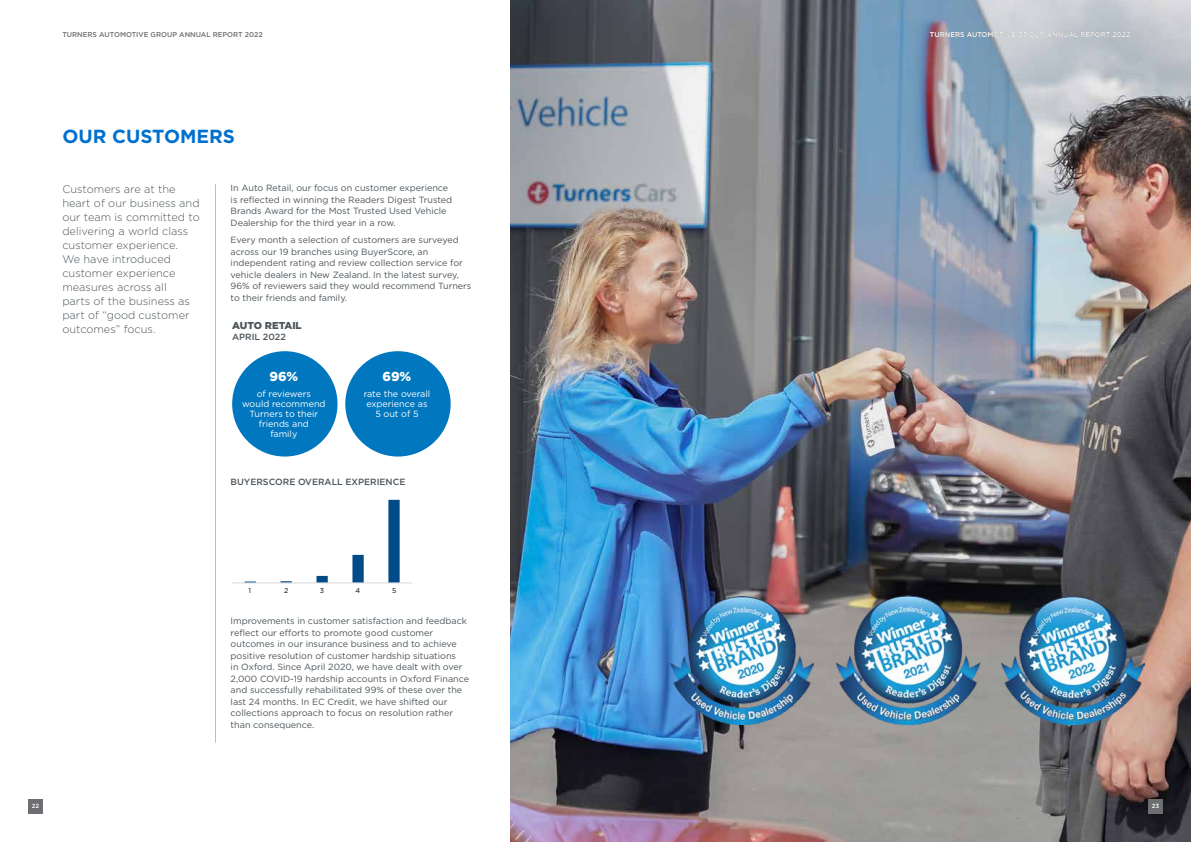
<style>
.page{position:relative;width:1191px;height:842px;background:#fff}
.page>*{position:absolute;margin:0;border:0;box-sizing:border-box;transform-origin:0 0}
.t1{font:700 18.9px "Gotham";color:#0070ce}
.t2{font:900 13px "Gotham";color:#fff}
.t3{font:300 11px/14px "Gotham";color:#4d555b}
.t4{font:900 10px "Gotham";color:#4d555b}
.t5{font:9px/11.5px "Gotham";color:#4d555b}
.t6{font:9px/10px "Gotham";color:#fff;text-align:center}
.t7{font:500 9px "Gotham";color:#4d555b}
.t8{font:500 7px "Gotham";color:#6d6e71}
.t9{font:500 7px "Gotham";color:#fff}
.t10{font:7px "Gotham";color:#000}
.t11{font:500 6px "Gotham";color:#fff}
</style>
<div class="page">
<hr style="left:215px;top:184px;width:1px;height:559px;background:#bcbec0">
<div style="left:232px;top:351px;width:105px;height:105px;background:#0077be;border-radius:50%"></div>
<div style="left:345px;top:351px;width:105px;height:105px;background:#0077be;border-radius:50%"></div>
<img style="left:511px;top:0;width:680px;height:842px">
<img style="left:833px;top:587px;width:149px;height:148px">
<img style="left:1002px;top:597px;width:142px;height:128px">
<img style="left:670px;top:597px;width:144px;height:128px">
<svg style="left:245px;top:500px;width:155px;height:82px"></svg>
<hr style="left:232px;top:582px;width:180px;height:1px;background:#d8d8d8">
<div style="left:1148px;top:799px;width:14px;height:15px;background:#6d6e71"></div>
<div style="left:28px;top:799px;width:15px;height:15px;background:#6d6e71"></div>
<p class="t8" style="left:62px;top:30px;width:202px">TURNERS AUTOMOTIVE GROUP ANNUAL REPORT 2022</p>
<p class="t9" style="left:930px;top:30px;width:202px">TURNERS AUTOMOTIVE GROUP ANNUAL REPORT 2022</p>
<h1 class="t1" style="left:62px;top:123px;width:174px">OUR CUSTOMERS</h1>
<p class="t3" style="left:62px;top:182px;width:139px">Customers are at the heart of our business and our team is committed to delivering a world class customer experience.<br>We have introduced customer experience measures across all<br>parts of the business as part of “good customer outcomes” focus.</p>
<p class="t5" style="left:231px;top:182px;width:223px">In Auto Retail, our focus on customer experience is reflected in winning the Readers Digest Trusted Brands Award for the Most Trusted Used Vehicle Dealership for the third year in a row.</p>
<p class="t5" style="left:231px;top:234px;width:242px">Every month a selection of customers are surveyed across our 19 branches using BuyerScore, an independent rating and review collection service for vehicle dealers in New Zealand. In the latest survey, 96% of reviewers said they would recommend Turners to their friends and family.</p>
<p class="t4" style="left:232px;top:319px;width:71px">AUTO RETAIL</p>
<p class="t7" style="left:232px;top:331px;width:55px">APRIL 2022</p>
<h2 class="t2" style="left:269px;top:369px;width:30px">96%</h2>
<p class="t6" style="left:242px;top:388px;width:85px">of reviewers would recommend<br>Turners to their friends and<br>family</p>
<h2 class="t2" style="left:382px;top:369px;width:30px">69%</h2>
<p class="t6" style="left:364px;top:388px;width:68px">rate the overall experience as<br>5 out of 5</p>
<p class="t7" style="left:231px;top:476px;width:176px">BUYERSCORE OVERALL EXPERIENCE</p>
<p class="t10" style="left:248px;top:586px;width:4px">1</p>
<p class="t10" style="left:284px;top:586px;width:6px">2</p>
<p class="t10" style="left:320px;top:586px;width:6px">3</p>
<p class="t10" style="left:355px;top:586px;width:6px">4</p>
<p class="t10" style="left:392px;top:586px;width:6px">5</p>
<p class="t5" style="left:231px;top:615px;width:240px">Improvements in customer satisfaction and feedback reflect our efforts to promote good customer outcomes in our insurance business and to achieve positive resolution of customer hardship situations<br>in Oxford. Since April 2020, we have dealt with over 2,000 COVID-19 hardship accounts in Oxford Finance and successfully rehabilitated 99% of these over the last 24 months. In EC Credit, we have shifted our collections approach to focus on resolution rather than consequence.</p>
<p class="t11" style="left:32px;top:802px;width:9px">22</p>
<p class="t11" style="left:1151px;top:802px;width:9px">23</p>
</div>
